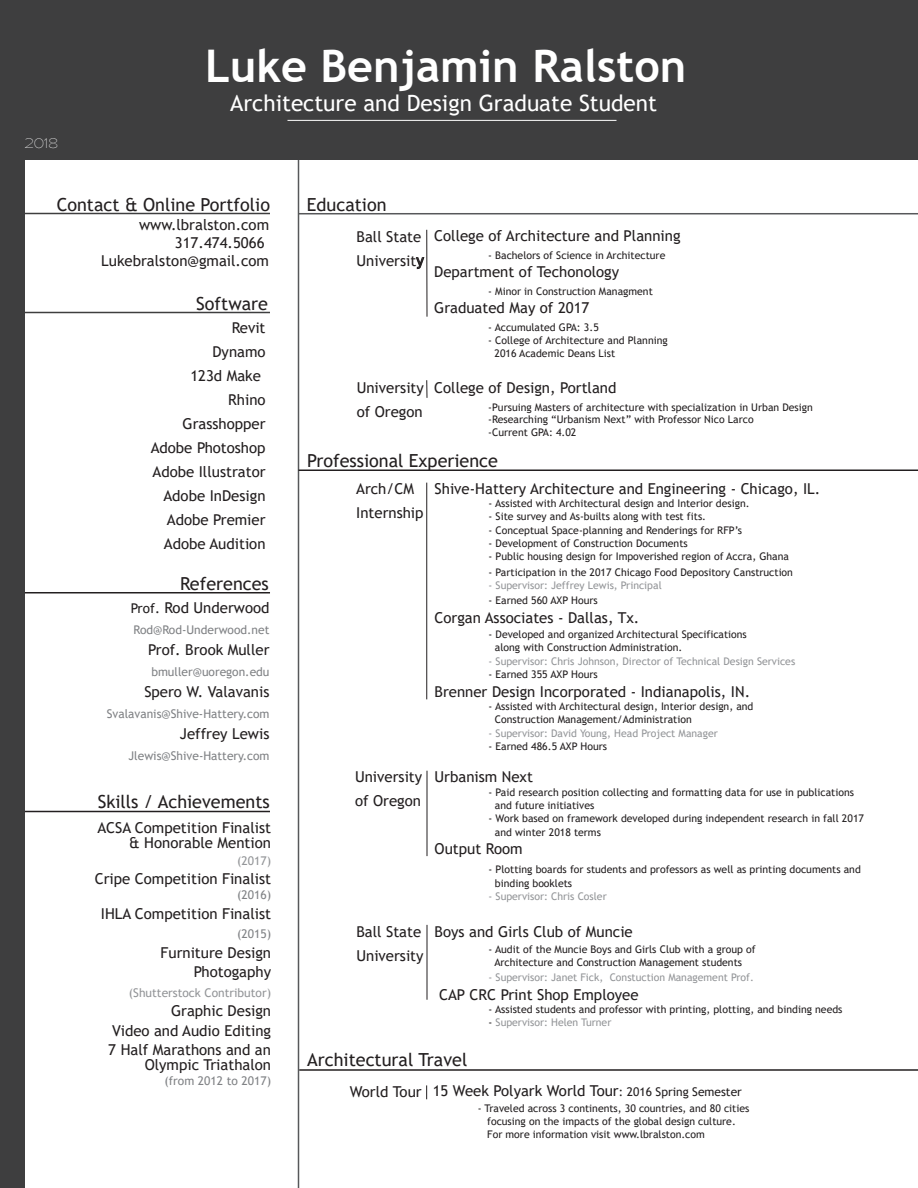
<style>
.page{position:relative;width:918px;height:1188px;background:#fff}
.page>*{position:absolute;margin:0;border:0;box-sizing:border-box;transform-origin:0 0}
.t1{font:700 45px "Trebuchet MS";color:#fff}
.t2{font:22.5px "Trebuchet MS";color:#fff}
.t3{font:18px "Trebuchet MS";color:#231f20}
.t4{font:15px/24px "Trebuchet MS";color:#231f20}
.t5{font:12px "Trebuchet MS";color:#808285}
.t6{font:12px "Trebuchet MS";color:#939598}
.t7{font:200 12px "Adequate";color:#fff}
.t8{font:10.5px/13.4px "Trebuchet MS";color:#231f20}
.t9{font:10.5px "Trebuchet MS";color:#939598}
.s1{font-size:13.5px}
.s2{color:#231f20}
.s3{font-size:12px}
</style>
<div class="page">
<div style="left:0;top:0;width:918px;height:160px;background:#3e3e3f"></div>
<div style="left:0;top:160px;width:25px;height:1028px;background:#3e3e3f"></div>
<hr style="left:287px;top:120px;width:329px;height:1px;background:#fff">
<hr style="left:24px;top:213px;width:246px;height:1px;background:#3e3e3f">
<hr style="left:298px;top:213px;width:620px;height:1px;background:#57585a">
<hr style="left:25px;top:312px;width:245px;height:1px;background:#3e3e3f">
<hr style="left:25px;top:592px;width:245px;height:1px;background:#231f20">
<hr style="left:25px;top:811px;width:245px;height:1px;background:#231f20">
<hr style="left:298px;top:160px;width:1px;height:1028px;background:#57585a">
<hr style="left:426px;top:230px;width:1px;height:87px;background:#231f20">
<svg style="left:416px;top:257px;width:8px;height:12px"></svg>
<hr style="left:299px;top:1069px;width:619px;height:2px;background:#231f20">
<svg style="left:426px;top:1085px;width:1px;height:14px"></svg>
<hr style="left:298px;top:470px;width:620px;height:1px;background:#231f20">
<hr style="left:426px;top:483px;width:1px;height:216px;background:#231f20">
<hr style="left:427px;top:925px;width:1px;height:75px;background:#231f20">
<svg style="left:426px;top:380px;width:1px;height:18px"></svg>
<hr style="left:427px;top:771px;width:1px;height:85px;background:#231f20">
<p class="t7" style="left:25px;top:135px;width:35px">2018</p>
<h1 class="t1" style="left:205px;top:38px;width:483px">Luke Benjamin Ralston</h1>
<h2 class="t2" style="left:230px;top:89px;width:428px">Architecture and Design Graduate Student</h2>
<h3 class="t3" style="left:57px;top:193px;width:215px">Contact &amp; Online Portfolio</h3>
<h3 class="t4" style="left:139px;top:213px;width:132px">www.lbralston.com</h3>
<h3 class="t4" style="left:175px;top:231px;width:91px">317.474.5066</h3>
<h3 class="t4" style="left:101px;top:249px;width:169px">Lukebralston@gmail.com</h3>
<h3 class="t3" style="left:196px;top:292px;width:73px">Software</h3>
<h3 class="t4" style="left:232px;top:316px;width:35px">Revit</h3>
<h3 class="t4" style="left:212px;top:340px;width:55px">Dynamo</h3>
<h3 class="t4" style="left:190px;top:364px;width:72px">123d Make</h3>
<h3 class="t4" style="left:228px;top:388px;width:39px">Rhino</h3>
<h3 class="t4" style="left:183px;top:412px;width:84px">Grasshopper</h3>
<h3 class="t4" style="left:151px;top:436px;width:116px">Adobe Photoshop</h3>
<h3 class="t4" style="left:153px;top:460px;width:115px">Adobe Illustrator</h3>
<h3 class="t4" style="left:163px;top:484px;width:104px">Adobe InDesign</h3>
<h3 class="t4" style="left:167px;top:508px;width:100px">Adobe Premier</h3>
<h3 class="t4" style="left:164px;top:532px;width:103px">Adobe Audition</h3>
<h3 class="t3" style="left:180px;top:573px;width:90px">References</h3>
<h3 class="t4" style="left:131px;top:595px;width:140px"><span class="s1">Prof.</span> Rod Underwood</h3>
<p class="t5" style="left:134px;top:622px;width:137px">Rod@Rod-Underwood.net</p>
<h3 class="t4" style="left:148px;top:637px;width:123px">Prof. Brook Muller</h3>
<p class="t5" style="left:151px;top:664px;width:120px">bmuller@uoregon.edu</p>
<h3 class="t4" style="left:144px;top:679px;width:127px">Spero W. Valavanis</h3>
<p class="t5" style="left:107px;top:706px;width:164px">Svalavanis@Shive-Hattery.com</p>
<h3 class="t4" style="left:180px;top:721px;width:91px">Jeffrey Lewis</h3>
<p class="t5" style="left:129px;top:748px;width:142px">Jlewis@Shive-Hattery.com</p>
<h3 class="t3" style="left:98px;top:791px;width:173px">Skills / Achievements</h3>
<h3 class="t4" style="left:97px;top:820px;width:175px;line-height:15px;text-align:right">ACSA Competition Finalist &amp; Honorable Mention</h3>
<p class="t6" style="left:237px;top:853px;width:35px">(2017)</p>
<h3 class="t4" style="left:95px;top:867px;width:178px">Cripe Competition Finalist</h3>
<p class="t5" style="left:237px;top:888px;width:35px">(2016)</p>
<h3 class="t4" style="left:101px;top:901px;width:172px">IHLA Competition Finalist</h3>
<p class="t5" style="left:237px;top:927px;width:35px">(2015)</p>
<h3 class="t4" style="left:161px;top:943px;width:112px;line-height:19.5px;text-align:right">Furniture Design<br>Photogaphy</h3>
<p class="t6" style="left:129px;top:985px;width:144px">(Shutterstock Contributor)</p>
<h3 class="t4" style="left:108px;top:1001px;width:164px;line-height:19.5px;text-align:justify;text-indent:63px">Graphic Design Video and Audio Editing 7 Half Marathons and an</h3>
<h3 class="t4" style="left:145px;top:1053px;width:128px">Olympic Triathalon</h3>
<p class="t5" style="left:164px;top:1074px;width:108px">(from 2012 to 2017)</p>
<h3 class="t3" style="left:307px;top:193px;width:81px">Education</h3>
<h3 class="t4" style="left:357px;top:224px;width:69px">Ball State<br>University</h3>
<h3 class="t4" style="left:357px;top:375px;width:69px">University of Oregon</h3>
<h3 class="t4" style="left:434px;top:224px;width:248px">College of Architecture and Planning</h3>
<p class="t8" style="left:488px;top:249px;width:179px">- Bachelors of Science in Architecture</p>
<h3 class="t4" style="left:434px;top:260px;width:186px">Department of Techonology</h3>
<p class="t8" style="left:488px;top:285px;width:166px">- Minor in Construction Managment</p>
<h3 class="t4" style="left:434px;top:296px;width:157px">Graduated May of 2017</h3>
<p class="t8" style="left:488px;top:321px;width:112px">- Accumulated GPA: 3.5</p>
<p class="t8" style="left:495px;top:334px;width:175px;line-height:12.6px;text-indent:-6px">- College of Architecture and Planning<br>2016 Academic Deans List</p>
<h3 class="t4" style="left:434px;top:375px;width:184px">College of Design, Portland</h3>
<p class="t8" style="left:488px;top:400px;width:326px;line-height:12.6px">-Pursuing Masters of architecture with specialization in Urban Design -Researching “Urbanism Next” with Professor Nico Larco<br>-Current GPA: 4.02</p>
<h3 class="t3" style="left:307px;top:449px;width:192px">Professional Experience</h3>
<h3 class="t4" style="left:356px;top:476px;width:69px">Arch/CM<br>Internship</h3>
<h3 class="t4" style="left:435px;top:476px;width:387px">Shive-Hattery Architecture and Engineering - Chicago, IL.</h3>
<p class="t8" style="left:489px;top:497px;width:263px">- Assisted with Architectural design and Interior design.</p>
<p class="t8" style="left:489px;top:510px;width:219px">- Site survey and As-builts along with test fits.</p>
<p class="t8" style="left:489px;top:523px;width:255px">- Conceptual Space-planning and Renderings for RFP’s</p>
<p class="t8" style="left:489px;top:537px;width:201px">- Development of Construction Documents</p>
<p class="t8" style="left:489px;top:550px;width:302px">- Public housing design for Impoverished region of Accra, Ghana</p>
<p class="t8" style="left:489px;top:565px;width:306px">- Participation in the 2017 Chicago Food Depository Canstruction</p>
<p class="t9" style="left:489px;top:579px;width:175px">- Supervisor: Jeffrey Lewis, Principal</p>
<p class="t8" style="left:489px;top:594px;width:111px">- Earned 560 AXP Hours</p>
<h3 class="t4" style="left:435px;top:605px;width:206px">Corgan Associates - Dallas, Tx.</h3>
<p class="t8" style="left:495px;top:628px;width:253px;text-indent:-6px">- Developed and organized Architectural Specifications along with Construction Administration.</p>
<p class="t9" style="left:489px;top:654px;width:308px">- Supervisor: Chris Johnson, Director of Technical Design Services</p>
<p class="t8" style="left:489px;top:668px;width:111px">- Earned 355 AXP Hours</p>
<h3 class="t4" style="left:435px;top:679px;width:317px">Brenner Design Incorporated - Indianapolis, IN.</h3>
<p class="t8" style="left:495px;top:700px;width:260px;text-indent:-6px">- Assisted with Architectural design, Interior design, and<br>Construction Management/Administration</p>
<p class="t9" style="left:489px;top:727px;width:231px">- Supervisor: David Young, Head Project Manager</p>
<p class="t8" style="left:489px;top:740px;width:120px">- Earned 486.5 AXP Hours</p>
<h3 class="t4" style="left:435px;top:765px;width:100px">Urbanism Next</h3>
<p class="t8" style="left:495px;top:785px;width:361px;text-indent:-6px">- Paid research position collecting and formatting data for use in publications and future initiatives</p>
<p class="t8" style="left:495px;top:812px;width:371px;text-indent:-6px">- Work based on framework developed during independent research in fall 2017 and winter 2018 terms</p>
<h3 class="t4" style="left:435px;top:837px;width:89px">Output Room</h3>
<p class="t8" style="left:495px;top:863px;width:367px;text-indent:-6px">- Plotting boards for students and professors as well as printing documents and binding booklets</p>
<p class="t9" style="left:489px;top:890px;width:120px">- Supervisor: Chris Cosler</p>
<h3 class="t4" style="left:435px;top:920px;width:200px">Boys and Girls Club of Muncie</h3>
<p class="t8" style="left:494px;top:942px;width:263px;text-indent:-6px">- Audit of the Muncie Boys and Girls Club with a group of<br>Architecture and Construction Management students</p>
<p class="t9" style="left:489px;top:971px;width:267px">- Supervisor: Janet Fick, Constuction Management Prof.</p>
<h3 class="t4" style="left:439px;top:982px;width:201px">CAP CRC Print Shop Employee</h3>
<p class="t8" style="left:489px;top:1003px;width:355px">- Assisted students and professor with printing, plotting, and binding needs</p>
<p class="t9" style="left:489px;top:1016px;width:124px"><span class="s2">-</span> Supervisor: Helen Turner</p>
<h3 class="t4" style="left:355px;top:765px;width:69px">University of Oregon</h3>
<h3 class="t4" style="left:356px;top:919px;width:69px">Ball State<br>University</h3>
<h3 class="t3" style="left:307px;top:1049px;width:162px">Architectural Travel</h3>
<h3 class="t4" style="left:350px;top:1080px;width:73px">World Tour</h3>
<h3 class="t4" style="left:433px;top:1079px;width:311px">15 Week Polyark World Tour<span class="s3">: 2016 Spring Semester</span></h3>
<p class="t8" style="left:487px;top:1101px;width:264px;text-indent:-9px">- Traveled across 3 continents, 30 countries, and 80 cities focusing on the impacts of the global design culture.<br>For more information visit www.lbralston.com</p>
</div>
